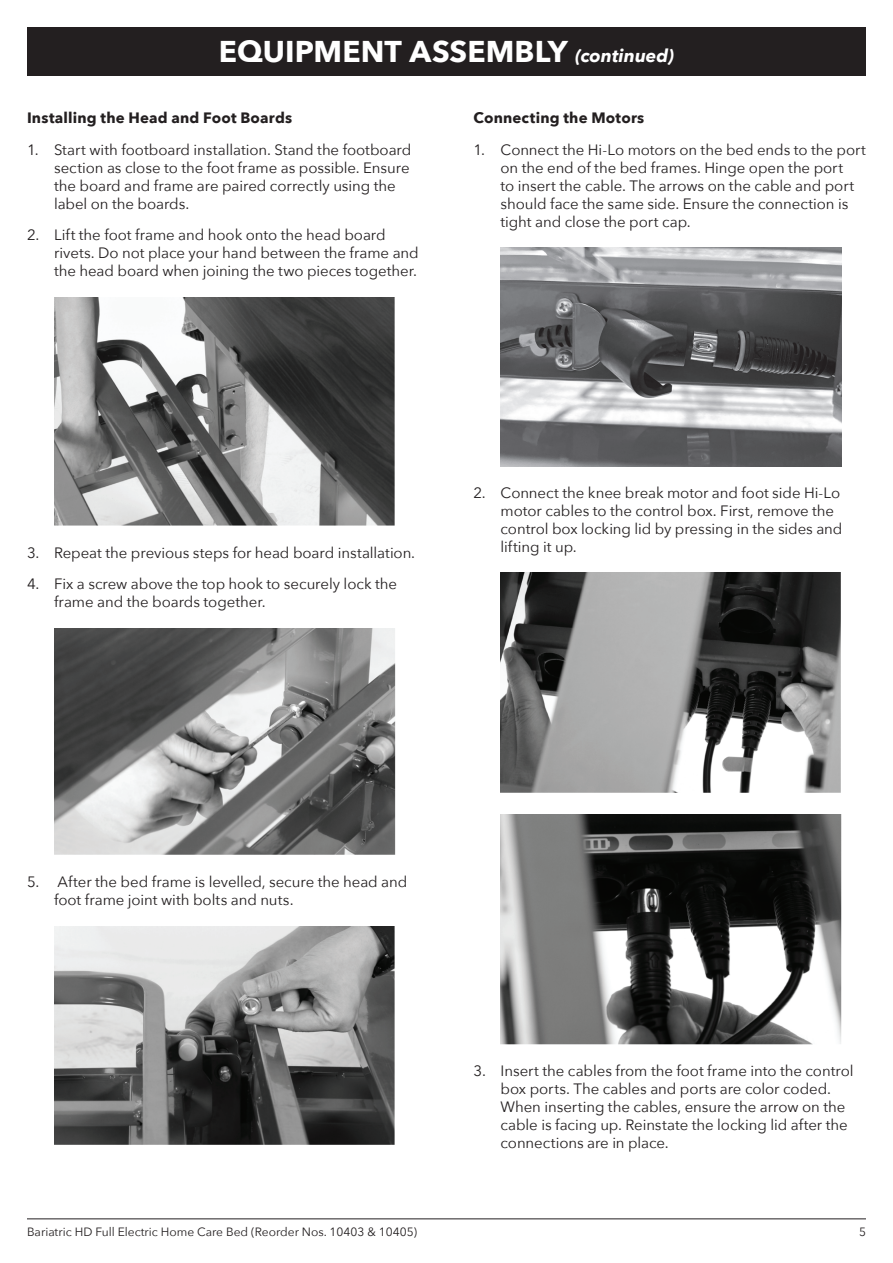
<style>
.page{position:relative;width:893px;height:1263px;background:#fff}
.page>*{position:absolute;margin:0;border:0;box-sizing:border-box;transform-origin:0 0}
.t1{font:700 30px "Avenir Next";letter-spacing:.005em;color:#fff}
.t2{font:15px/18px "Avenir Next";letter-spacing:-.005em;color:#231f20}
.t3{font:700 15px "Avenir Next";letter-spacing:.01em;color:#231f20}
.t4{font:12px "Avenir Next";color:#231f20}
.s1{font-style:italic;font-size:18px}
</style>
<div class="page">
<hr style="left:27px;top:1218px;width:839px;height:1px;background:#231f20">
<div style="left:27px;top:27px;width:839px;height:48px;background:#231f20"></div>
<img style="left:54px;top:297px;width:341px;height:229px">
<img style="left:54px;top:628px;width:341px;height:227px">
<img style="left:54px;top:926px;width:341px;height:219px">
<img style="left:500px;top:248px;width:342px;height:218px">
<img style="left:500px;top:573px;width:341px;height:220px">
<img style="left:500px;top:814px;width:342px;height:230px">
<h1 class="t1" style="left:219px;top:25px;width:457px">EQUIPMENT ASSEMBLY <span class="s1">(continued)</span></h1>
<p class="t3" style="left:27px;top:105px;width:267px">Installing the Head and Foot Boards</p>
<p class="t2" style="left:54px;top:140px;width:359px;text-indent:-27px">1. Start with footboard installation. Stand the footboard section as close to the foot frame as possible. Ensure the board and frame are paired correctly using the label on the boards.</p>
<p class="t2" style="left:54px;top:225px;width:366px;text-indent:-27px">2. Lift the foot frame and hook onto the head board rivets. Do not place your hand between the frame and the head board when joining the two pieces together.</p>
<p class="t3" style="left:473px;top:105px;width:172px">Connecting the Motors</p>
<p class="t2" style="left:500px;top:140px;width:367px;text-indent:-27px">1. Connect the Hi-Lo motors on the bed ends to the port on the end of the bed frames. Hinge open the port<br>to insert the cable. The arrows on the cable and port should face the same side. Ensure the connection is tight and close the port cap.</p>
<p class="t2" style="left:27px;top:543px;width:390px">3. Repeat the previous steps for head board installation.</p>
<p class="t2" style="left:54px;top:574px;width:345px;text-indent:-27px">4. Fix a screw above the top hook to securely lock the frame and the boards together.</p>
<p class="t2" style="left:500px;top:483px;width:343px;text-indent:-27px">2. Connect the knee break motor and foot side Hi-Lo motor cables to the control box. First, remove the control box locking lid by pressing in the sides and lifting it up.</p>
<p class="t2" style="left:54px;top:872px;width:355px;text-indent:-27px">5. After the bed frame is levelled, secure the head and foot frame joint with bolts and nuts.</p>
<p class="t2" style="left:500px;top:1061px;width:355px;text-indent:-27px">3. Insert the cables from the foot frame into the control box ports. The cables and ports are color coded.<br>When inserting the cables, ensure the arrow on the cable is facing up. Reinstate the locking lid after the connections are in place.</p>
<p class="t4" style="left:27px;top:1221px;width:392px">Bariatric HD Full Electric Home Care Bed (Reorder Nos. 10403 &amp; 10405)</p>
<p class="t4" style="left:859px;top:1221px;width:8px">5</p>
</div>
